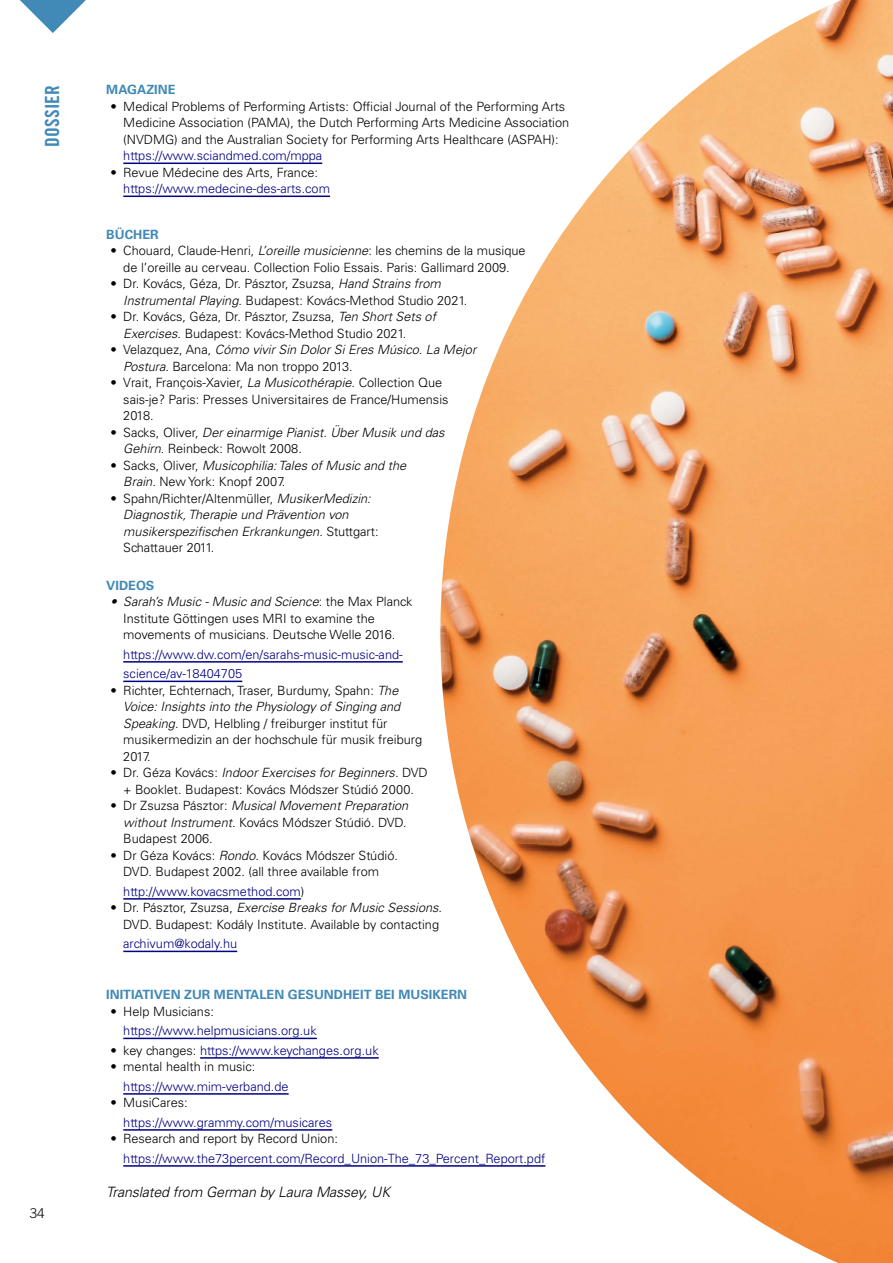
<style>
.page{position:relative;width:893px;height:1263px;background:#fff}
.page>*{position:absolute;margin:0;border:0;box-sizing:border-box;transform-origin:0 0}
.t1{font:19.5px "Trade Gothic LT Std Bd Cn 20";letter-spacing:.01em;color:#4189b6}
.t2{font:italic 300 14.25px "Univers LT Std";letter-spacing:-.01em;color:#000}
.t3{font:300 13.5px "Trade Gothic LT Std";color:#000}
.t4{font:300 12.75px/16.5px "Univers LT Std";color:#000}
.t5{font:300 12.75px/19.5px "Univers LT Std";color:#000082}
.t6{font:italic 300 12.75px/16.5px "Univers LT Std";color:#000}
.t7{font:700 12.75px "Univers LT Std";color:#4189b6}
.s1{font-style:italic}
.s2{font-style:normal}
.s3{color:#000}
</style>
<div class="page">
<svg style="left:20px;top:0;width:66px;height:33px"></svg>
<img style="left:440px;top:0;width:453px;height:1263px">
<hr style="left:123px;top:163px;width:199px;height:1px;background:#000082">
<hr style="left:123px;top:196px;width:207px;height:1px;background:#000082">
<hr style="left:123px;top:661px;width:280px;height:2px;background:#000082">
<hr style="left:123px;top:681px;width:119px;height:1px;background:#000082">
<hr style="left:123px;top:898px;width:178px;height:2px;background:#000082">
<hr style="left:123px;top:951px;width:114px;height:1px;background:#000082">
<hr style="left:123px;top:1038px;width:194px;height:1px;background:#000082">
<hr style="left:200px;top:1057px;width:179px;height:2px;background:#000082">
<hr style="left:123px;top:1093px;width:166px;height:2px;background:#000082">
<hr style="left:123px;top:1129px;width:209px;height:2px;background:#000082">
<hr style="left:123px;top:1165px;width:422px;height:2px;background:#000082">
<h1 class="t1" style="left:40px;top:147px;width:63px;rotate:-90deg">DOSSIER</h1>
<p class="t7" style="left:106px;top:82px;width:71px">MAGAZINE</p>
<p class="t4" style="left:123px;top:98px;width:447px;text-indent:-13px">• Medical Problems of Performing Artists: Official Journal of the Performing Arts<br>Medicine Association (PAMA), the Dutch Performing Arts Medicine Association (NVDMG) and the Australian Society for Performing Arts Healthcare (ASPAH):</p>
<p class="t5" style="left:123px;top:146px;width:200px">https://www.sciandmed.com/mppa</p>
<p class="t4" style="left:111px;top:164px;width:209px">• Revue Médecine des Arts, France:</p>
<p class="t5" style="left:123px;top:179px;width:208px">https://www.medecine-des-arts.com</p>
<p class="t7" style="left:106px;top:227px;width:54px">BÜCHER</p>
<p class="t4" style="left:111px;top:243px;width:417px;text-align:center">• Chouard, Claude-Henri, <span class="s1">L’oreille musicienne</span>: les chemins de la musique de l’oreille au cerveau. Collection Folio Essais. Paris: Gallimard 2009.</p>
<p class="t4" style="left:123px;top:276px;width:346px;text-indent:-13px">• Dr. Kovács, Géza, Dr. Pásztor, Zsuzsa, <span class="s1">Hand Strains from<br>Instrumental Playing</span>. Budapest: Kovács-Method Studio 2021.</p>
<p class="t4" style="left:123px;top:309px;width:314px;text-indent:-13px">• Dr. Kovács, Géza, Dr. Pásztor, Zsuzsa, <span class="s1">Ten Short Sets of<br>Exercises</span>. Budapest: Kovács-Method Studio 2021.</p>
<p class="t6" style="left:123px;top:342px;width:354px;text-indent:-13px"><span class="s2">• Velazquez, Ana,</span> Cómo vivir Sin Dolor Si Eres Músico. La Mejor<br>Postura<span class="s2">. Barcelona: Ma non troppo 2013.</span></p>
<p class="t4" style="left:123px;top:374px;width:327px;text-indent:-13px">• Vrait, François-Xavier, <span class="s1">La Musicothérapie</span>. Collection Que sais-je? Paris: Presses Universitaires de France/Humensis<br>2018.</p>
<p class="t6" style="left:123px;top:424px;width:323px;text-indent:-13px"><span class="s2">• Sacks, Oliver,</span> Der einarmige Pianist. Über Musik und das<br>Gehirn<span class="s2">. Reinbeck: Rowolt 2008.</span></p>
<p class="t6" style="left:123px;top:457px;width:285px;text-indent:-13px"><span class="s2">• Sacks, Oliver,</span> Musicophilia: Tales of Music and the<br>Brain<span class="s2">. New York: Knopf 2007.</span></p>
<p class="t6" style="left:123px;top:490px;width:257px;text-indent:-13px"><span class="s2">• Spahn/Richter/Altenmüller,</span> MusikerMedizin:<br>Diagnostik, Therapie und Prävention von musikerspezifischen Erkrankungen<span class="s2">. Stuttgart:<br>Schattauer 2011.</span></p>
<p class="t7" style="left:106px;top:578px;width:50px">VIDEOS</p>
<p class="t4" style="left:123px;top:593px;width:291px;text-indent:-13px"><span class="s1">• Sarah’s Music - Music and Science</span>: the Max Planck<br>Institute Göttingen uses MRI to examine the movements of musicians. Deutsche Welle 2016.</p>
<p class="t5" style="left:123px;top:644px;width:281px">https://www.dw.com/en/sarahs-music-music-and&shy;science/av-18404705</p>
<p class="t4" style="left:123px;top:682px;width:300px;text-indent:-13px">• Richter, Echternach, Traser, Burdumy, Spahn: <span class="s1">The Voice: Insights into the Physiology of Singing and Speaking</span>. DVD, Helbling / freiburger institut für musikermedizin an der hochschule für musik freiburg 2017.</p>
<p class="t4" style="left:111px;top:764px;width:319px;text-align:center">• Dr. Géza Kovács: <span class="s1">Indoor Exercises for Beginners.</span> DVD + Booklet. Budapest: Kovács Módszer Stúdió 2000.</p>
<p class="t4" style="left:123px;top:797px;width:287px;text-indent:-13px">• Dr Zsuzsa Pásztor: <span class="s1">Musical Movement Preparation without Instrument</span>. Kovács Módszer Stúdió. DVD.<br>Budapest 2006.</p>
<p class="t4" style="left:111px;top:847px;width:289px;text-align:center">• Dr Géza Kovács: <span class="s1">Rondo</span>. Kovács Módszer Stúdió.<br>DVD. Budapest 2002. (all three available from</p>
<p class="t5" style="left:123px;top:881px;width:183px">http://www.kovacsmethod.com<span class="s3">)</span></p>
<p class="t4" style="left:111px;top:899px;width:333px;text-align:right">• Dr. Pásztor, Zsuzsa, <span class="s1">Exercise Breaks for Music Sessions</span>.<br>DVD. Budapest: Kodály Institute. Available by contacting</p>
<p class="t5" style="left:123px;top:934px;width:115px">archivum@kodaly.hu</p>
<p class="t7" style="left:106px;top:987px;width:362px">INITIATIVEN ZUR MENTALEN GESUNDHEIT BEI MUSIKERN</p>
<p class="t4" style="left:111px;top:1003px;width:105px">• Help Musicians:</p>
<p class="t5" style="left:123px;top:1021px;width:195px">https://www.helpmusicians.org.uk</p>
<p class="t5" style="left:111px;top:1040px;width:270px"><span class="s3">• key changes:</span> https://www.keychanges.org.uk</p>
<p class="t4" style="left:111px;top:1058px;width:146px">• mental health in music:</p>
<p class="t5" style="left:123px;top:1076px;width:167px">https://www.mim-verband.de</p>
<p class="t4" style="left:111px;top:1094px;width:79px">• MusiCares:</p>
<p class="t5" style="left:123px;top:1112px;width:211px">https://www.grammy.com/musicares</p>
<p class="t4" style="left:111px;top:1130px;width:229px">• Research and report by Record Union:</p>
<p class="t5" style="left:123px;top:1148px;width:424px">https://www.the73percent.com/Record_Union-The_73_Percent_Report.pdf</p>
<p class="t2" style="left:106px;top:1184px;width:285px">Translated from German by Laura Massey, UK</p>
<p class="t3" style="left:30px;top:1205px;width:17px">34</p>
</div>
